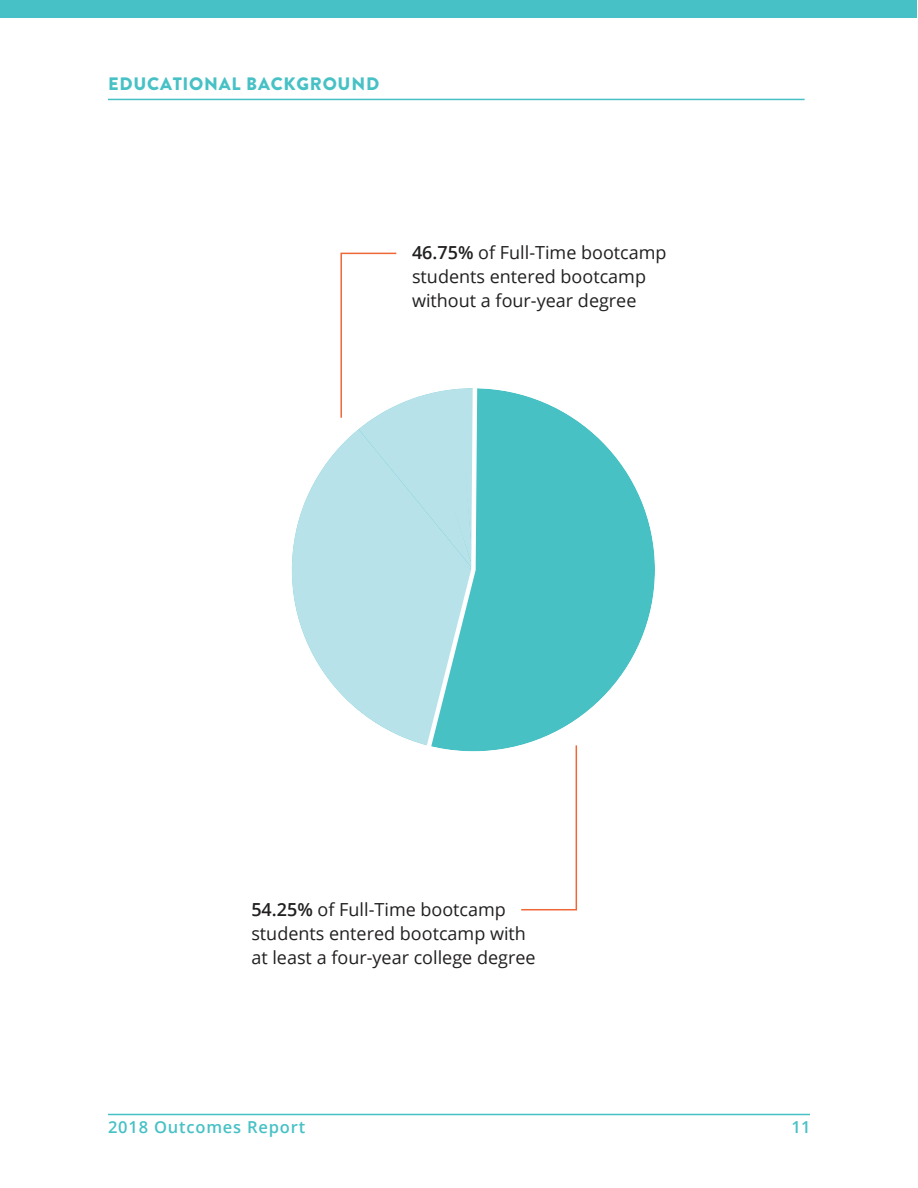
<style>
.page{position:relative;width:918px;height:1188px;background:#fff}
.page>*{position:absolute;margin:0;border:0;box-sizing:border-box;transform-origin:0 0}
.t1{font:18px/24px "Open Sans";color:#221f1f}
.t2{font:900 18px "Brandon Grotesque";letter-spacing:.04em;color:#47c1c5}
.t3{font:600 16.5px "Open Sans";letter-spacing:.05em;color:#47c1c5}
.s1{font-weight:600}
</style>
<div class="page">
<div style="left:1px;top:0;width:916px;height:17px;background:#47c1c5"></div>
<hr style="left:108px;top:1114px;width:702px;height:1px;background:#47c1c5">
<hr style="left:108px;top:99px;width:697px;height:1px;background:#47c1c5">
<div style="left:292px;top:388px;width:363px;height:363px;background:#48c1c5;border-radius:50%"></div>
<svg style="left:521px;top:744px;width:57px;height:167px"></svg>
<svg style="left:292px;top:252px;width:188px;height:500px"></svg>
<p class="t2" style="left:108px;top:77px;width:273px">EDUCATIONAL BACKGROUND</p>
<p class="t1" style="left:412px;top:242px;width:256px"><span class="s1">46.75%</span> of Full-Time bootcamp students entered bootcamp without a four-year degree</p>
<p class="t1" style="left:251px;top:899px;width:286px"><span class="s1">54.25%</span> of Full-Time bootcamp students entered bootcamp with at least a four-year college degree</p>
<p class="t3" style="left:108px;top:1121px;width:199px">2018 Outcomes Report</p>
<p class="t3" style="left:792px;top:1121px;width:20px">11</p>
</div>
